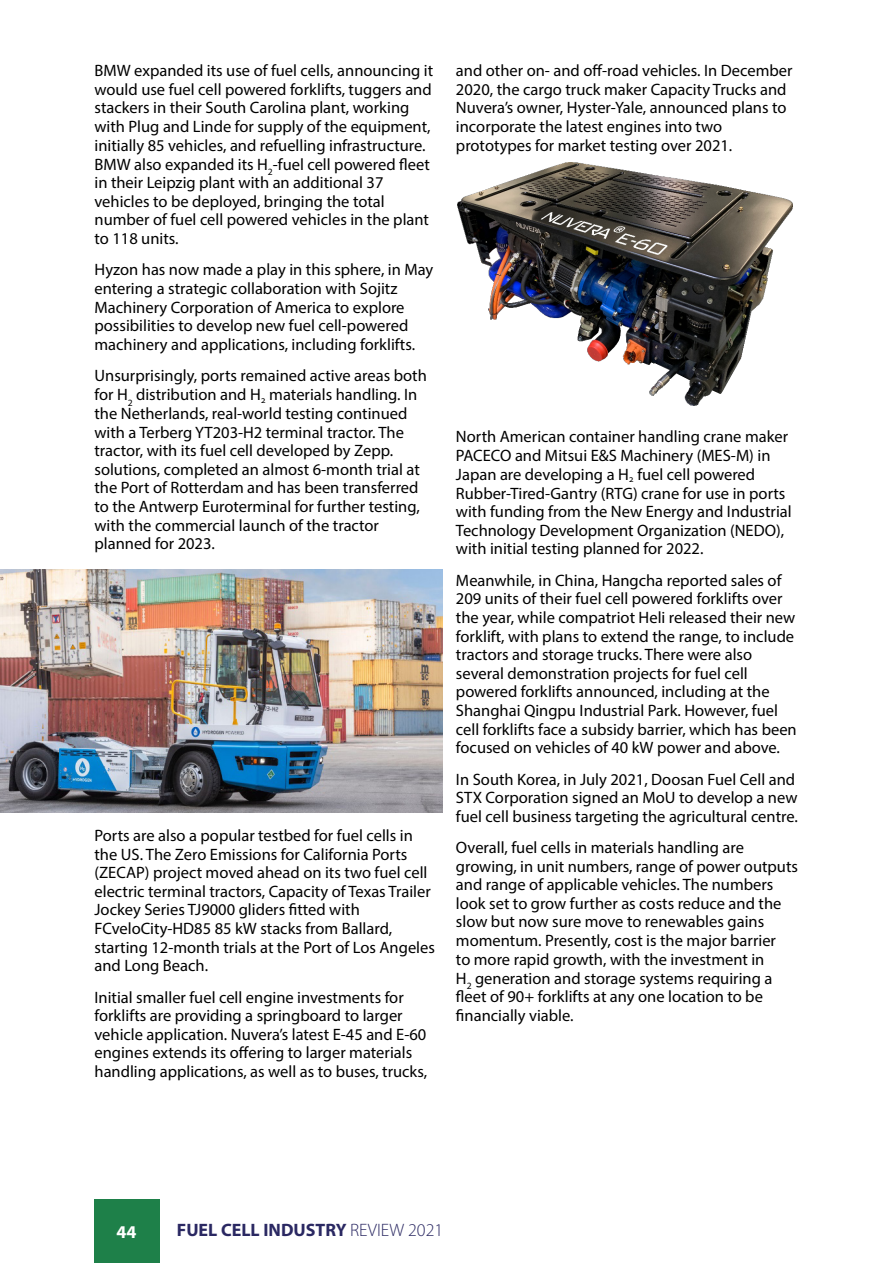
<style>
.page{position:relative;width:893px;height:1263px;background:#fff}
.page>*{position:absolute;margin:0;border:0;box-sizing:border-box;transform-origin:0 0}
.t1{font:700 18px "Myriad Pro";color:#2a2862}
.t2{font:700 18px "Myriad Pro";color:#fff}
._9pt_on_11_5pt_Regul{font:16.5px/18.6px "Myriad Pro";color:#000}
.s1{font-weight:300}
</style>
<div class="page">
<div style="left:94px;top:1199px;width:65px;height:64px;background:#1e8049"></div>
<img style="left:457px;top:163px;width:336px;height:242px">
<img style="left:0;top:570px;width:442px;height:242px">
<p class="_9pt_on_11_5pt_Regul" style="left:94px;top:61px;width:340px">BMW expanded its use of fuel cells, announcing it would use fuel cell powered forklifts, tuggers and stackers in their South Carolina plant, working with Plug and Linde for supply of the equipment, initially 85 vehicles, and refuelling infrastructure.<br>BMW also expanded its H<sub>2</sub>-fuel cell powered fleet in their Leipzig plant with an additional 37 vehicles to be deployed, bringing the total number of fuel cell powered vehicles in the plant to 118 units.</p>
<p class="_9pt_on_11_5pt_Regul" style="left:94px;top:260px;width:340px">Hyzon has now made a play in this sphere, in May entering a strategic collaboration with Sojitz Machinery Corporation of America to explore possibilities to develop new fuel cell-powered machinery and applications, including forklifts.</p>
<p class="_9pt_on_11_5pt_Regul" style="left:94px;top:366px;width:334px">Unsurprisingly, ports remained active areas both for H<sub>2</sub> distribution and H<sub>2</sub> materials handling. In the Netherlands, real-world testing continued with a Terberg YT203-H2 terminal tractor. The tractor, with its fuel cell developed by Zepp. solutions, completed an almost 6-month trial at the Port of Rotterdam and has been transferred to the Antwerp Euroterminal for further testing, with the commercial launch of the tractor planned for 2023.</p>
<p class="_9pt_on_11_5pt_Regul" style="left:94px;top:826px;width:342px">Ports are also a popular testbed for fuel cells in the US. The Zero Emissions for California Ports (ZECAP) project moved ahead on its two fuel cell electric terminal tractors, Capacity of Texas Trailer Jockey Series TJ9000 gliders fitted with FCveloCity-HD85 85 kW stacks from Ballard, starting 12-month trials at the Port of Los Angeles and Long Beach.</p>
<p class="_9pt_on_11_5pt_Regul" style="left:94px;top:987px;width:334px">Initial smaller fuel cell engine investments for forklifts are providing a springboard to larger vehicle application. Nuvera’s latest E-45 and E-60 engines extends its offering to larger materials handling applications, as well as to buses, trucks,</p>
<p class="_9pt_on_11_5pt_Regul" style="left:456px;top:61px;width:338px">and other on- and off-road vehicles. In December 2020, the cargo truck maker Capacity Trucks and Nuvera’s owner, Hyster-Yale, announced plans to incorporate the latest engines into two prototypes for market testing over 2021.</p>
<p class="_9pt_on_11_5pt_Regul" style="left:456px;top:427px;width:337px">North American container handling crane maker PACECO and Mitsui E&amp;S Machinery (MES-M) in Japan are developing a H<sub>2</sub> fuel cell powered Rubber-Tired-Gantry (RTG) crane for use in ports with funding from the New Energy and Industrial Technology Development Organization (NEDO), with initial testing planned for 2022.</p>
<p class="_9pt_on_11_5pt_Regul" style="left:456px;top:571px;width:342px">Meanwhile, in China, Hangcha reported sales of 209 units of their fuel cell powered forklifts over the year, while compatriot Heli released their new forklift, with plans to extend the range, to include tractors and storage trucks. There were also several demonstration projects for fuel cell powered forklifts announced, including at the Shanghai Qingpu Industrial Park. However, fuel cell forklifts face a subsidy barrier, which has been focused on vehicles of 40 kW power and above.</p>
<p class="_9pt_on_11_5pt_Regul" style="left:456px;top:769px;width:343px">In South Korea, in July 2021, Doosan Fuel Cell and<br>STX Corporation signed an MoU to develop a new fuel cell business targeting the agricultural centre.</p>
<p class="_9pt_on_11_5pt_Regul" style="left:456px;top:838px;width:344px">Overall, fuel cells in materials handling are growing, in unit numbers, range of power outputs and range of applicable vehicles. The numbers look set to grow further as costs reduce and the slow but now sure move to renewables gains momentum. Presently, cost is the major barrier<br>to more rapid growth, with the investment in<br>H<sub>2</sub> generation and storage systems requiring a fleet of 90+ forklifts at any one location to be financially viable.</p>
<p class="t2" style="left:117px;top:1220px;width:21px">44</p>
<p class="t1" style="left:177px;top:1218px;width:268px">FUEL CELL INDUSTRY <span class="s1">REVIEW 2021</span></p>
</div>
